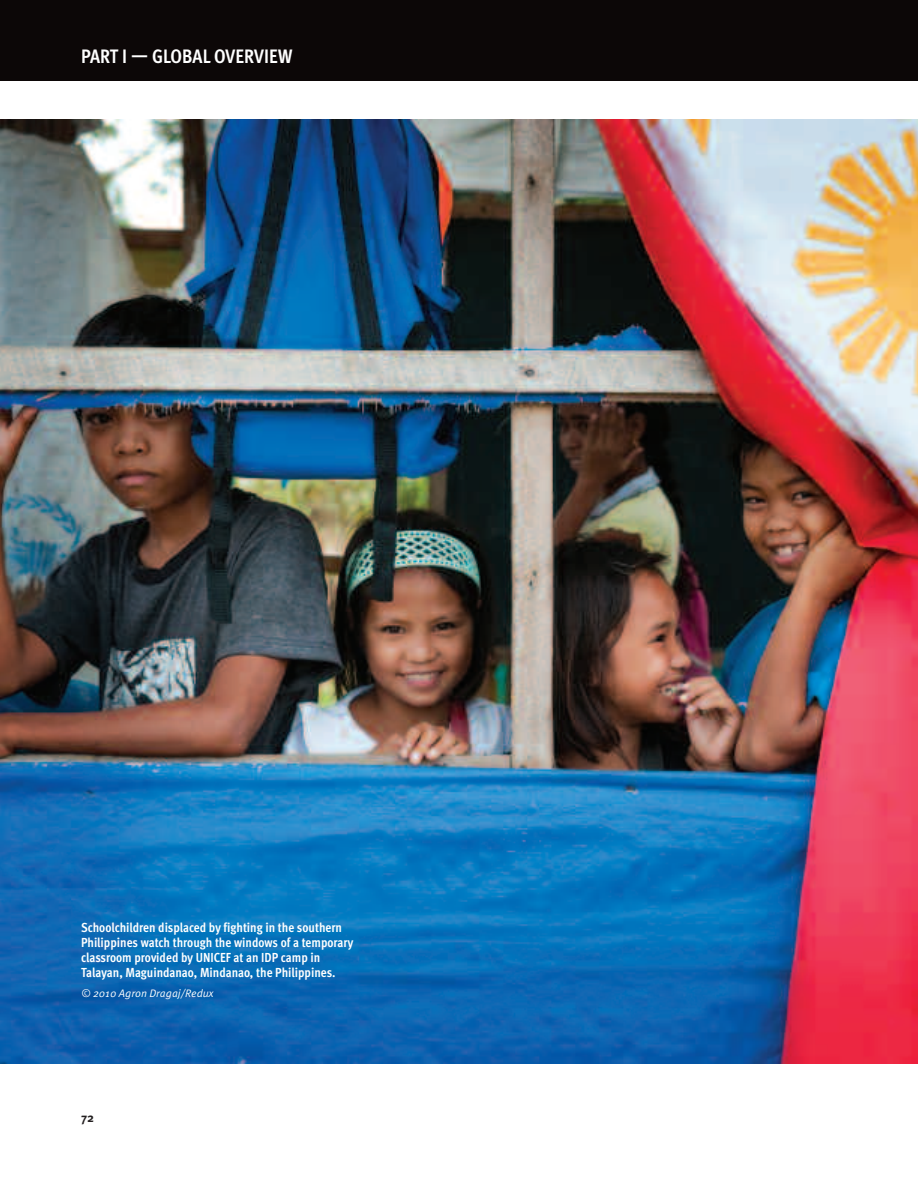
<style>
.page{position:relative;width:918px;height:1188px;background:#fff}
.page>*{position:absolute;margin:0;border:0;box-sizing:border-box;transform-origin:0 0}
.t1{font:700 condensed 19.5px "Meta Pro";letter-spacing:.005em;color:#fff}
.t2{font:700 condensed 13.2px/15.1px "Meta Pro";color:#fff}
.t3{font:700 12.3px "Meta Pro";color:#231f20}
.t4{font:10.8px "Meta Pro Norm Ita";color:#fff}
</style>
<div class="page">
<div style="left:0;top:0;width:918px;height:81px;background:#0c0707"></div>
<img style="left:0;top:120px;width:918px;height:944px">
<h1 class="t1" style="left:81px;top:49px;width:213px">PART I — GLOBAL OveRvIeW</h1>
<p class="t2" style="left:81px;top:921px;width:274px">Schoolchildren displaced by fighting in the southern Philippines watch through the windows of a temporary classroom provided by UNICeF at an IDP camp in Talayan, Maguindanao, Mindanao, the Philippines.</p>
<p class="t4" style="left:81px;top:989px;width:134px">© 2010 Agron Dragaj/Redux</p>
<p class="t3" style="left:81px;top:1113px;width:15px">72</p>
</div>
